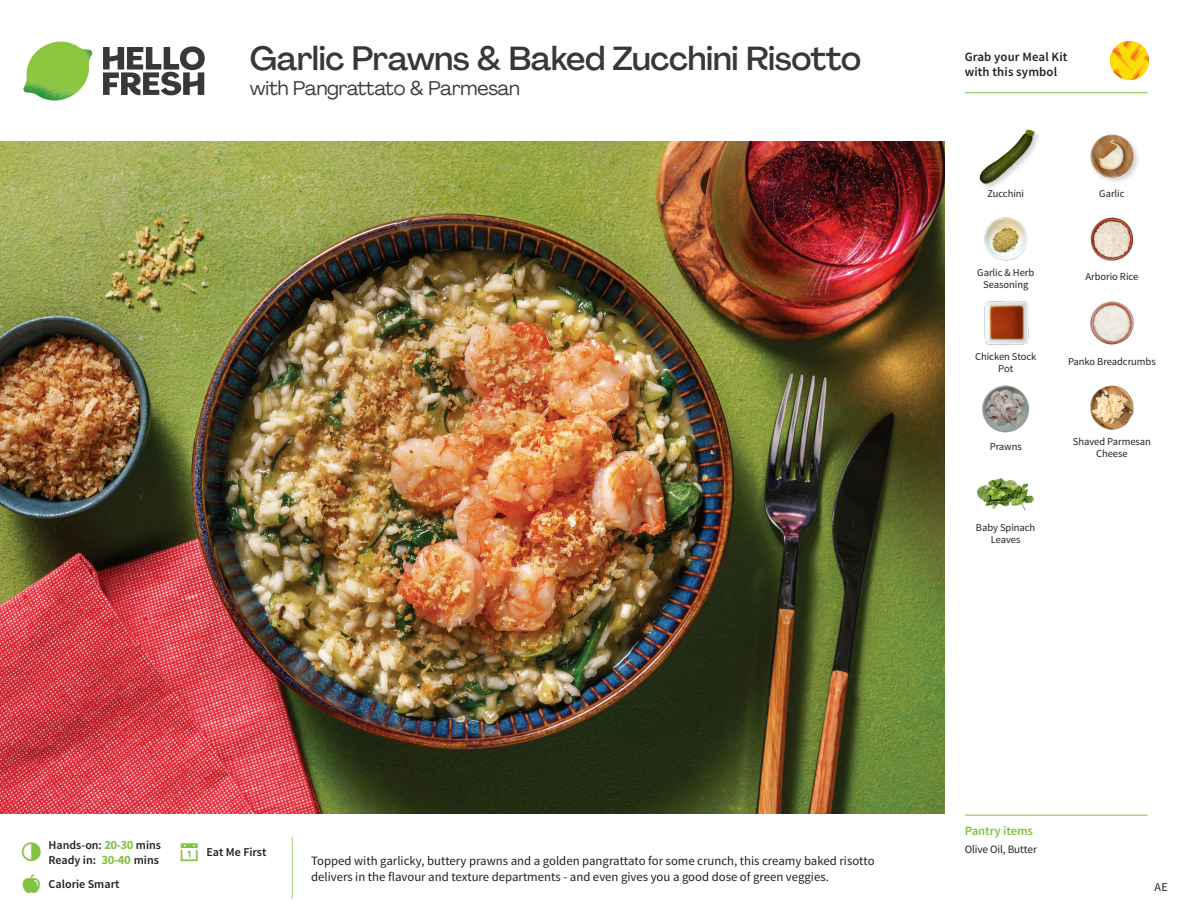
<style>
.page{position:relative;width:1188px;height:918px;background:#fff}
.page>*{position:absolute;margin:0;border:0;box-sizing:border-box;transform-origin:0 0}
._15_Titel_UK{font:500 33px "Agrandir";letter-spacing:-.015em;color:#383839}
._15_Titel_UK-2{font:19.5px "Agrandir";letter-spacing:-.01em;color:#383839}
.Step_6_Text_AU{font:12.75px/16.5px "Source Sans Pro";color:#231f20}
.t1{font:600 12.75px/15px "Source Sans Pro";letter-spacing:.01em;color:#231f20}
._04_Headers_Front{font:600 12.75px "Source Sans Pro";letter-spacing:-.01em;color:#81c340}
._04_Intro{font:600 12px "Source Sans Pro";color:#231f20}
.t2{font:12px "Source Sans Pro";color:#231f20}
._05_Pantry{font:11.25px "Source Sans Pro";letter-spacing:-.01em;color:#231f20}
._18_FRONT_ingredient{font:10.5px/12px "Source Sans Pro";letter-spacing:-.005em;color:#231f20;text-align:center}
.s1{font-weight:700;font-size:12.75px;color:#81c340}
</style>
<div class="page">
<svg style="left:103px;top:46px;width:102px;height:49px"></svg>
<img style="left:23px;top:42px;width:69px;height:59px">
<img style="left:0;top:142px;width:945px;height:672px">
<img style="left:1090px;top:301px;width:44px;height:44px">
<img style="left:977px;top:478px;width:57px;height:33px">
<img style="left:982px;top:385px;width:48px;height:48px">
<img style="left:1090px;top:385px;width:44px;height:45px">
<img style="left:984px;top:301px;width:45px;height:44px">
<img style="left:984px;top:217px;width:44px;height:44px">
<img style="left:1090px;top:217px;width:44px;height:44px">
<div style="left:979px;top:128px;width:63px;height:62px;background:#231f20;opacity:.2"></div>
<img style="left:979px;top:128px;width:55px;height:57px">
<img style="left:1090px;top:134px;width:48px;height:48px">
<hr style="left:965px;top:815px;width:183px;height:1px;background:#81c340">
<svg style="left:1092px;top:41px;width:57px;height:53px"></svg>
<hr style="left:965px;top:92px;width:183px;height:1px;background:#81c340">
<p class="_15_Titel_UK" style="left:250px;top:38px;width:613px">Garlic Prawns &amp; Baked Zucchini Risotto</p>
<p class="_15_Titel_UK-2" style="left:250px;top:76px;width:272px">with Pangrattato &amp; Parmesan</p>
<p class="t1" style="left:965px;top:50px;width:104px">Grab your Meal Kit with this symbol</p>
<p class="_18_FRONT_ingredient" style="left:987px;top:188px;width:38px">Zucchini</p>
<p class="_18_FRONT_ingredient" style="left:1099px;top:188px;width:27px">Garlic</p>
<p class="_18_FRONT_ingredient" style="left:977px;top:266px;width:58px">Garlic &amp; Herb<br>Seasoning</p>
<p class="_18_FRONT_ingredient" style="left:1086px;top:271px;width:54px">Arborio Rice</p>
<p class="_18_FRONT_ingredient" style="left:975px;top:351px;width:63px">Chicken Stock<br>Pot</p>
<p class="_18_FRONT_ingredient" style="left:1068px;top:355px;width:89px">Panko Breadcrumbs</p>
<p class="_18_FRONT_ingredient" style="left:990px;top:441px;width:34px">Prawns</p>
<p class="_18_FRONT_ingredient" style="left:1073px;top:436px;width:79px">Shaved Parmesan<br>Cheese</p>
<p class="_18_FRONT_ingredient" style="left:976px;top:521px;width:61px">Baby Spinach<br>Leaves</p>
<p class="_04_Intro" style="left:48px;top:837px;width:114px">Hands-on: <span class="s1">20-30</span> mins</p>
<p class="_04_Intro" style="left:48px;top:852px;width:112px">Ready in: <span class="s1">30-40</span> mins</p>
<p class="_04_Intro" style="left:49px;top:876px;width:72px">Calorie Smart</p>
<p class="_04_Intro" style="left:206px;top:845px;width:62px">Eat Me First</p>
<p class="Step_6_Text_AU" style="left:311px;top:852px;width:565px">Topped with garlicky, buttery prawns and a golden pangrattato for some crunch, this creamy baked risotto delivers in the flavour and texture departments - and even gives you a good dose of green veggies.</p>
<p class="_04_Headers_Front" style="left:965px;top:822px;width:70px">Pantry items</p>
<p class="_05_Pantry" style="left:965px;top:842px;width:74px">Olive Oil, Butter</p>
<p class="t2" style="left:1155px;top:879px;width:15px">AE</p>
</div>
